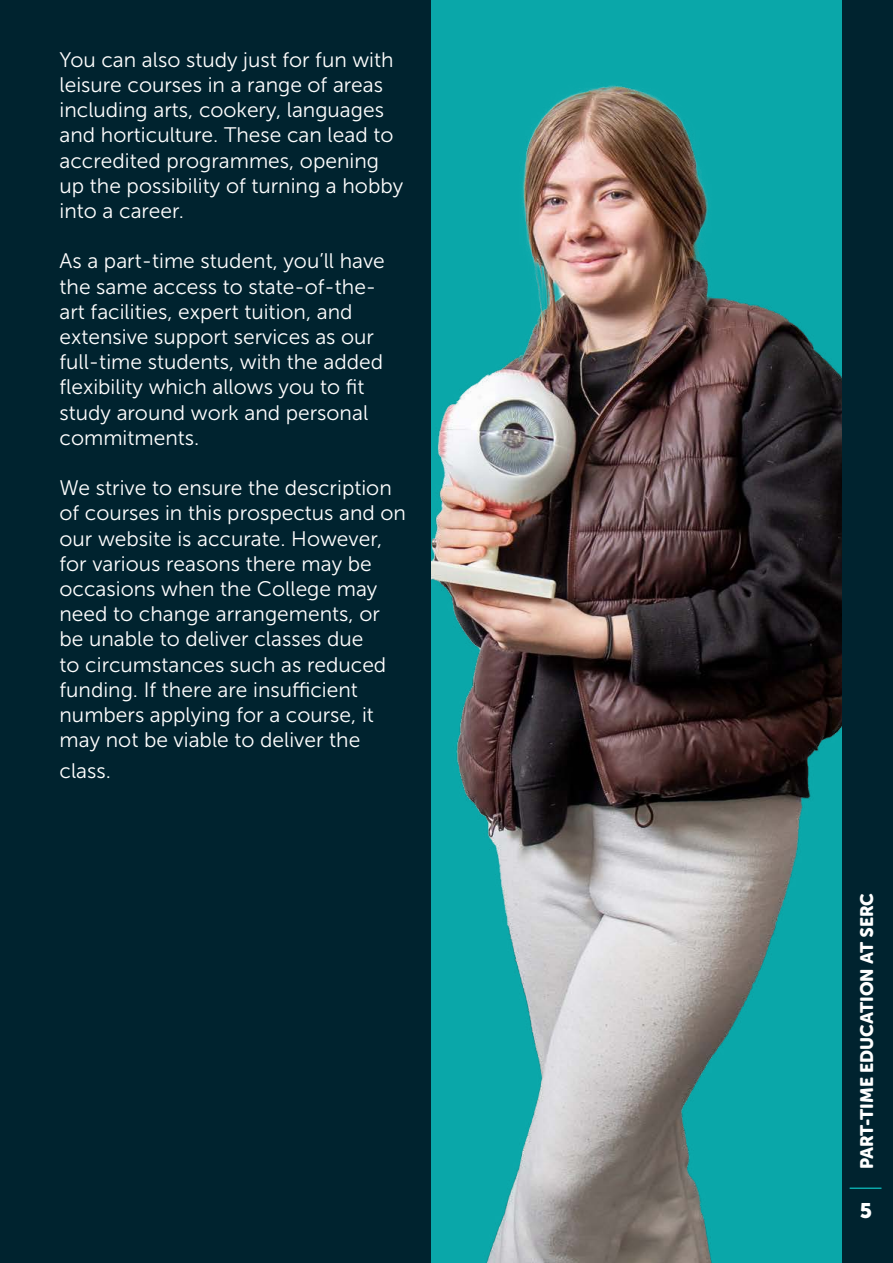
<style>
.page{position:relative;width:893px;height:1263px;background:#fff}
.page>*{position:absolute;margin:0;border:0;box-sizing:border-box;transform-origin:0 0}
.Text__P{font:21px/25.2px "Museo Sans 300";color:#fff}
.t1{font:21px "Museo Sans 900";color:#fff}
.t2{font:18px "Museo Sans Rounded 900";color:#fff}
</style>
<div class="page">
<div style="left:839px;top:0;width:54px;height:1263px;background:#00232f"></div>
<hr style="left:850px;top:1187px;width:31px;height:2px;background:#0ba8aa">
<div style="left:0;top:0;width:455px;height:1263px;background:#00232f"></div>
<img style="left:432px;top:0;width:410px;height:1263px">
<p class="Text__P" style="left:60px;top:47px;width:345px">You can also study just for fun with leisure courses in a range of areas including arts, cookery, languages and horticulture. These can lead to accredited programmes, opening up the possibility of turning a hobby into a career.</p>
<p class="Text__P" style="left:60px;top:249px;width:327px">As a part-time student, you’ll have the same access to state-of-the&shy;art facilities, expert tuition, and extensive support services as our full-time students, with the added flexibility which allows you to fit study around work and personal commitments.</p>
<p class="Text__P" style="left:60px;top:476px;width:348px">We strive to ensure the description of courses in this prospectus and on our website is accurate. However, for various reasons there may be occasions when the College may need to change arrangements, or be unable to deliver classes due<br>to circumstances such as reduced funding. If there are insufficient numbers applying for a course, it may not be viable to deliver the</p>
<p class="Text__P" style="left:60px;top:758px;width:53px">class.</p>
<p class="t2" style="left:857px;top:1169px;width:278px;rotate:-90deg">PART-TIME EDUCATION AT SERC</p>
<p class="t1" style="left:860px;top:1199px;width:14px">5</p>
</div>
